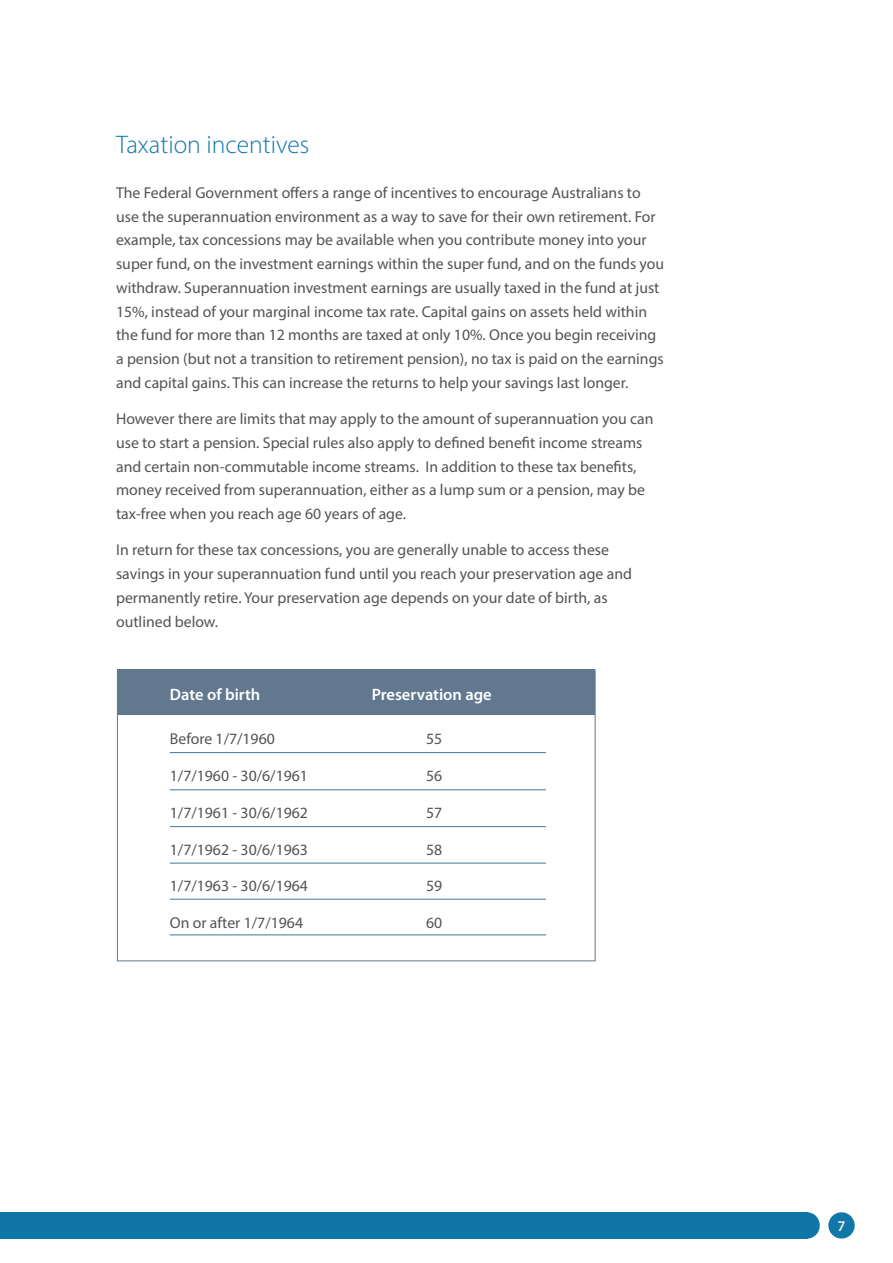
<style>
.page{position:relative;width:893px;height:1263px;background:#fff}
.page>*{position:absolute;margin:0;border:0;box-sizing:border-box;transform-origin:0 0}
.t1{font:300 25.5px "Myriad Pro";color:#1077a8}
.t2{font:600 16.5px "Myriad Pro";color:#fff}
.t3{font:15.75px/23.7px "Myriad Pro";color:#535353}
.t4{font:600 15px "Myriad Pro";color:#ebebec}
</style>
<div class="page">
<div style="left:0;top:1212px;width:807px;height:26px;background:#1076a7"></div>
<div style="left:794px;top:1212px;width:26px;height:26px;background:#1076a7;border-radius:50%"></div>
<div style="left:828px;top:1212px;width:27px;height:26px;background:#1077a8;border-radius:50%"></div>
<div style="left:117px;top:670px;width:478px;height:45px;background:#61788f"></div>
<hr style="left:170px;top:752px;width:376px;height:1px;background:#3f7891">
<hr style="left:170px;top:789px;width:376px;height:1px;background:#3f7891">
<hr style="left:170px;top:826px;width:376px;height:1px;background:#3f7891">
<hr style="left:170px;top:863px;width:376px;height:1px;background:#3f7891">
<hr style="left:170px;top:899px;width:376px;height:1px;background:#3f7891">
<hr style="left:170px;top:935px;width:376px;height:1px;background:#3f7891">
<h1 class="t1" style="left:116px;top:129px;width:195px">Taxation incentives</h1>
<p class="t3" style="left:116px;top:181px;width:550px">The Federal Government offers a range of incentives to encourage Australians to use the superannuation environment as a way to save for their own retirement. For example, tax concessions may be available when you contribute money into your super fund, on the investment earnings within the super fund, and on the funds you withdraw. Superannuation investment earnings are usually taxed in the fund at just 15%, instead of your marginal income tax rate. Capital gains on assets held within the fund for more than 12 months are taxed at only 10%. Once you begin receiving a pension (but not a transition to retirement pension), no tax is paid on the earnings and capital gains. This can increase the returns to help your savings last longer.</p>
<p class="t3" style="left:116px;top:407px;width:539px">However there are limits that may apply to the amount of superannuation you can use to start a pension. Special rules also apply to defined benefit income streams and certain non-commutable income streams. In addition to these tax benefits, money received from superannuation, either as a lump sum or a pension, may be tax-free when you reach age 60 years of age.</p>
<p class="t3" style="left:116px;top:538px;width:517px">In return for these tax concessions, you are generally unable to access these savings in your superannuation fund until you reach your preservation age and permanently retire. Your preservation age depends on your date of birth, as outlined below.</p>
<p class="t2" style="left:170px;top:684px;width:92px">Date of birth</p>
<p class="t2" style="left:372px;top:684px;width:121px">Preservation age</p>
<p class="t3" style="left:170px;top:727px;width:107px">Before 1/7/1960</p>
<p class="t3" style="left:426px;top:727px;width:18px">55</p>
<p class="t3" style="left:170px;top:764px;width:140px">1/7/1960 - 30/6/1961</p>
<p class="t3" style="left:426px;top:764px;width:18px">56</p>
<p class="t3" style="left:170px;top:801px;width:140px">1/7/1961 - 30/6/1962</p>
<p class="t3" style="left:426px;top:801px;width:18px">57</p>
<p class="t3" style="left:170px;top:837px;width:140px">1/7/1962 - 30/6/1963</p>
<p class="t3" style="left:426px;top:837px;width:18px">58</p>
<p class="t3" style="left:170px;top:873px;width:140px">1/7/1963 - 30/6/1964</p>
<p class="t3" style="left:426px;top:873px;width:18px">59</p>
<p class="t3" style="left:170px;top:911px;width:135px">On or after 1/7/1964</p>
<p class="t3" style="left:426px;top:911px;width:18px">60</p>
<p class="t4" style="left:837px;top:1216px;width:10px">7</p>
</div>
